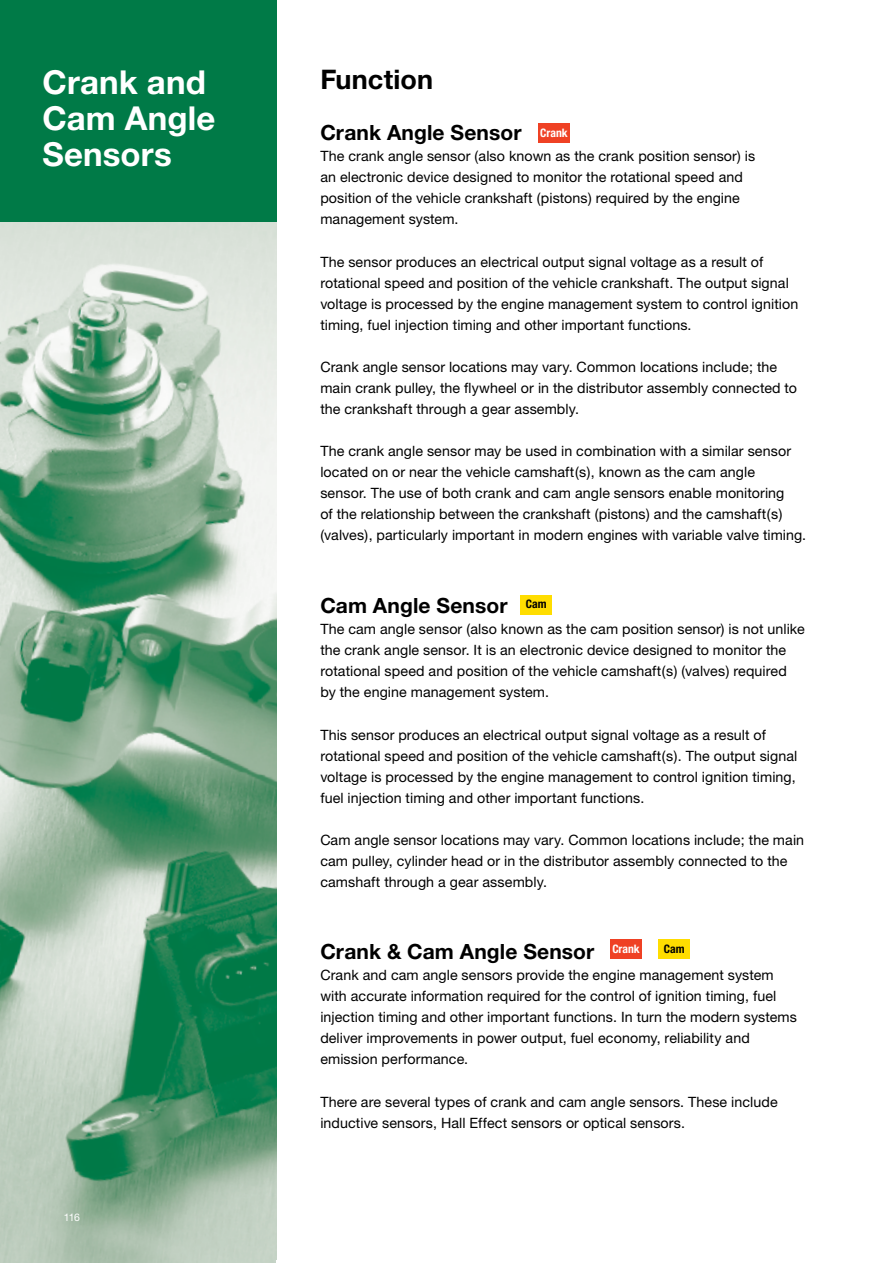
<style>
.page{position:relative;width:893px;height:1263px;background:#fff}
.page>*{position:absolute;margin:0;border:0;box-sizing:border-box;transform-origin:0 0}
.t1{font:700 33px/36px "Helvetica Neue";letter-spacing:.005em;color:#fff}
.t2{font:700 27px "Helvetica Neue";letter-spacing:.005em;color:#000}
.t3{font:700 21px "Helvetica Neue";letter-spacing:.005em;color:#000}
.t4{font:14.25px/21px "Helvetica Neue";letter-spacing:.005em;color:#000}
.t5{font:700 condensed 11.7px/25.5px "Helvetica Neue";color:#fff;text-align:center}
.t6{font:700 condensed 11.7px "Helvetica Neue";color:#000}
.t7{font:10.5px "Helvetica Neue";color:#fff}
.s1{color:#000}
</style>
<div class="page">
<img style="left:0;top:221px;width:276px;height:1042px">
<div style="left:0;top:0;width:276px;height:221px;background:#007a47"></div>
<div style="left:538px;top:123px;width:32px;height:19px;background:#ef4124"></div>
<div style="left:520px;top:595px;width:32px;height:19px;background:#fd0"></div>
<div style="left:610px;top:939px;width:32px;height:19px;background:#ef4124"></div>
<div style="left:658px;top:939px;width:32px;height:19px;background:#fd0"></div>
<p class="t1" style="left:43px;top:63px;width:174px">Crank and<br>Cam Angle<br>Sensors</p>
<p class="t7" style="left:64px;top:1211px;width:18px">116</p>
<p class="t2" style="left:320px;top:63px;width:114px">Function</p>
<p class="t3" style="left:320px;top:120px;width:203px">Crank Angle Sensor</p>
<p class="t4" style="left:320px;top:145px;width:436px">The crank angle sensor (also known as the crank position sensor) is an electronic device designed to monitor the rotational speed and position of the vehicle crankshaft (pistons) required by the engine management system.</p>
<p class="t4" style="left:320px;top:251px;width:479px">The sensor produces an electrical output signal voltage as a result of rotational speed and position of the vehicle crankshaft. The output signal voltage is processed by the engine management system to control ignition timing, fuel injection timing and other important functions.</p>
<p class="t4" style="left:320px;top:357px;width:478px">Crank angle sensor locations may vary. Common locations include; the main crank pulley, the flywheel or in the distributor assembly connected to the crankshaft through a gear assembly.</p>
<p class="t4" style="left:320px;top:441px;width:487px">The crank angle sensor may be used in combination with a similar sensor located on or near the vehicle camshaft(s), known as the cam angle<br>sensor. The use of both crank and cam angle sensors enable monitoring<br>of the relationship between the crankshaft (pistons) and the camshaft(s) (valves), particularly important in modern engines with variable valve timing.</p>
<p class="t5" style="left:540px;top:120px;width:29px">Crank<br><span class="s1">Cam</span></p>
<p class="t3" style="left:320px;top:592px;width:189px">Cam Angle Sensor</p>
<p class="t4" style="left:320px;top:618px;width:486px">The cam angle sensor (also known as the cam position sensor) is not unlike the crank angle sensor. It is an electronic device designed to monitor the rotational speed and position of the vehicle camshaft(s) (valves) required by the engine management system.</p>
<p class="t4" style="left:320px;top:724px;width:479px">This sensor produces an electrical output signal voltage as a result of rotational speed and position of the vehicle camshaft(s). The output signal voltage is processed by the engine management to control ignition timing, fuel injection timing and other important functions.</p>
<p class="t4" style="left:320px;top:829px;width:485px">Cam angle sensor locations may vary. Common locations include; the main cam pulley, cylinder head or in the distributor assembly connected to the camshaft through a gear assembly.</p>
<p class="t6" style="left:526px;top:597px;width:22px">Cam</p>
<p class="t3" style="left:320px;top:939px;width:276px">Crank &amp; Cam Angle Sensor</p>
<p class="t4" style="left:320px;top:964px;width:478px">Crank and cam angle sensors provide the engine management system with accurate information required for the control of ignition timing, fuel injection timing and other important functions. In turn the modern systems deliver improvements in power output, fuel economy, reliability and emission performance.</p>
<p class="t4" style="left:320px;top:1091px;width:459px">There are several types of crank and cam angle sensors. These include inductive sensors, Hall Effect sensors or optical sensors.</p>
<p class="t5" style="left:612px;top:936px;width:29px">Crank<br><span class="s1">Cam</span></p>
<p class="t6" style="left:664px;top:941px;width:22px">Cam</p>
</div>
